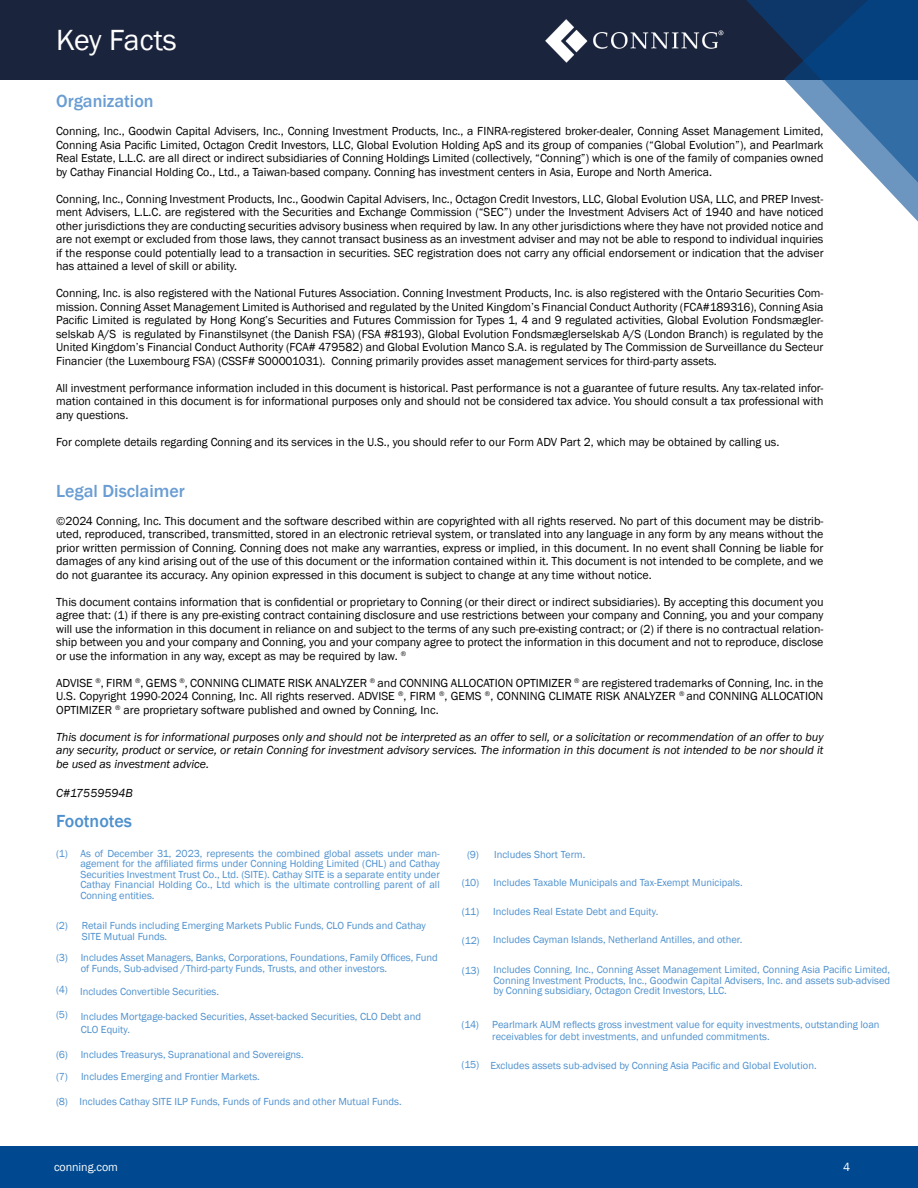
<style>
.page{position:relative;width:918px;height:1188px;background:#fff}
.page>*{position:absolute;margin:0;border:0;box-sizing:border-box;transform-origin:0 0}
.t1{font:30px "Franklin Gothic";letter-spacing:-.01em;color:#fff}
.t2{font:500 18px "Franklin Gothic";color:#699dd3}
.t3{font:500 18px "Franklin Gothic";letter-spacing:-.005em;color:#4d90cd}
.t4{font:12px/13.5px "Franklin Gothic";color:#000;text-align:justify}
.t5{font:italic 12px/13.5px "Franklin Gothic";color:#000;text-align:justify}
.t6{font:12px "Franklin Gothic";letter-spacing:-.005em;color:#fff}
.t7{font:10.5px/10.5px "Franklin Gothic";color:#4d90cd}
</style>
<div class="page">
<div style="left:0;top:0;width:918px;height:80px;background:#1b243d"></div>
<svg style="left:565px;top:0;width:219px;height:63px"></svg>
<svg style="left:784px;top:0;width:134px;height:222px"></svg>
<img style="left:545px;top:20px;width:178px;height:42px">
<div style="left:0;top:1147px;width:918px;height:41px;background:#004990"></div>
<h1 class="t1" style="left:56px;top:21px;width:122px">Key Facts</h1>
<h2 class="t2" style="left:56px;top:90px;width:99px">Organization</h2>
<p class="t4" style="left:56px;top:125px;width:769px">Conning, Inc., Goodwin Capital Advisers, Inc., Conning Investment Products, Inc., a FINRA-registered broker-dealer, Conning Asset Management Limited, Conning Asia Pacific Limited, Octagon Credit Investors, LLC, Global Evolution Holding ApS and its group of companies (“Global Evolution”), and Pearlmark Real Estate, L.L.C. are all direct or indirect subsidiaries of Conning Holdings Limited (collectively, “Conning”) which is one of the family of companies owned by Cathay Financial Holding Co., Ltd., a Taiwan-based company. Conning has investment centers in Asia, Europe and North America.</p>
<p class="t4" style="left:56px;top:192px;width:769px">Conning, Inc., Conning Investment Products, Inc., Goodwin Capital Advisers, Inc., Octagon Credit Investors, LLC, Global Evolution USA, LLC, and PREP Invest&shy;ment Advisers, L.L.C. are registered with the Securities and Exchange Commission (“SEC”) under the Investment Advisers Act of 1940 and have noticed other jurisdictions they are conducting securities advisory business when required by law. In any other jurisdictions where they have not provided notice and are not exempt or excluded from those laws, they cannot transact business as an investment adviser and may not be able to respond to individual inquiries if the response could potentially lead to a transaction in securities. SEC registration does not carry any official endorsement or indication that the adviser has attained a level of skill or ability.</p>
<p class="t4" style="left:56px;top:287px;width:769px">Conning, Inc. is also registered with the National Futures Association. Conning Investment Products, Inc. is also registered with the Ontario Securities Com&shy;mission. Conning Asset Management Limited is Authorised and regulated by the United Kingdom’s Financial Conduct Authority (FCA#189316), Conning Asia Pacific Limited is regulated by Hong Kong’s Securities and Futures Commission for Types 1, 4 and 9 regulated activities, Global Evolution Fondsmægler&shy;selskab A/S is regulated by Finanstilsynet (the Danish FSA) (FSA #8193), Global Evolution Fondsmæglerselskab A/S (London Branch) is regulated by the United Kingdom’s Financial Conduct Authority (FCA# 479582) and Global Evolution Manco S.A. is regulated by The Commission de Surveillance du Secteur Financier (the Luxembourg FSA) (CSSF# S00001031). Conning primarily provides asset management services for third-party assets.</p>
<p class="t4" style="left:56px;top:381px;width:769px">All investment performance information included in this document is historical. Past performance is not a guarantee of future results. Any tax-related infor&shy;mation contained in this document is for informational purposes only and should not be considered tax advice. You should consult a tax professional with any questions.</p>
<p class="t4" style="left:56px;top:436px;width:725px">For complete details regarding Conning and its services in the U.S., you should refer to our Form ADV Part 2, which may be obtained by calling us.</p>
<h2 class="t2" style="left:56px;top:480px;width:130px">Legal Disclaimer</h2>
<p class="t4" style="left:56px;top:514px;width:769px">©2024 Conning, Inc. This document and the software described within are copyrighted with all rights reserved. No part of this document may be distrib&shy;uted, reproduced, transcribed, transmitted, stored in an electronic retrieval system, or translated into any language in any form by any means without the prior written permission of Conning. Conning does not make any warranties, express or implied, in this document. In no event shall Conning be liable for damages of any kind arising out of the use of this document or the information contained within it. This document is not intended to be complete, and we do not guarantee its accuracy. Any opinion expressed in this document is subject to change at any time without notice.</p>
<p class="t4" style="left:56px;top:595px;width:769px">This document contains information that is confidential or proprietary to Conning (or their direct or indirect subsidiaries). By accepting this document you agree that: (1) if there is any pre-existing contract containing disclosure and use restrictions between your company and Conning, you and your company will use the information in this document in reliance on and subject to the terms of any such pre-existing contract; or (2) if there is no contractual relation&shy;ship between you and your company and Conning, you and your company agree to protect the information in this document and not to reproduce, disclose or use the information in any way, except as may be required by law. <sup>®</sup></p>
<p class="t4" style="left:56px;top:676px;width:769px">ADVISE <sup>®</sup>, FIRM <sup>®</sup>, GEMS <sup>®</sup>, CONNING CLIMATE RISK ANALYZER <sup>®</sup> and CONNING ALLOCATION OPTIMIZER <sup>®</sup> are registered trademarks of Conning, Inc. in the U.S. Copyright 1990-2024 Conning, Inc. All rights reserved. ADVISE <sup>®</sup>, FIRM <sup>®</sup>, GEMS <sup>®</sup>, CONNING CLIMATE RISK ANALYZER <sup>®</sup> and CONNING ALLOCATION OPTIMIZER <sup>®</sup> are proprietary software published and owned by Conning, Inc.</p>
<p class="t5" style="left:56px;top:730px;width:769px">This document is for informational purposes only and should not be interpreted as an offer to sell, or a solicitation or recommendation of an offer to buy any security, product or service, or retain Conning for investment advisory services. The information in this document is not intended to be nor should it be used as investment advice.</p>
<p class="t5" style="left:56px;top:786px;width:78px">C#17559594B</p>
<h2 class="t3" style="left:56px;top:810px;width:77px">Footnotes</h2>
<p class="t7" style="left:80px;top:848px;width:361px;text-align:justify">As of December 31, 2023, represents the combined global assets under man&shy;agement for the affiliated firms under Conning Holding Limited (CHL) and Cathay Securities Investment Trust Co., Ltd. (SITE). Cathay SITE is a separate entity under Cathay Financial Holding Co., Ltd which is the ultimate controlling parent of all Conning entities.</p>
<p class="t7" style="left:82px;top:921px;width:346px">Retail Funds including Emerging Markets Public Funds, CLO Funds and Cathay<br>SITE Mutual Funds.</p>
<p class="t7" style="left:81px;top:953px;width:359px">Includes Asset Managers, Banks, Corporations, Foundations, Family Offices, Fund of Funds, Sub-advised /Third-party Funds, Trusts, and other investors.</p>
<p class="t7" style="left:80px;top:986px;width:141px">Includes Convertible Securities.</p>
<p class="t7" style="left:56px;top:848px;width:13px">(1)</p>
<p class="t7" style="left:56px;top:920px;width:13px">(2)</p>
<p class="t7" style="left:56px;top:952px;width:13px">(3)</p>
<p class="t7" style="left:56px;top:984px;width:13px">(4)</p>
<p class="t7" style="left:56px;top:1010px;width:13px">(5)</p>
<p class="t7" style="left:56px;top:1044px;width:13px;line-height:22.2px">(6) (7)</p>
<p class="t7" style="left:81px;top:1049px;width:225px">Includes Treasurys, Supranational and Sovereigns.</p>
<p class="t7" style="left:56px;top:1097px;width:13px">(8)</p>
<p class="t7" style="left:81px;top:1011px;width:342px;line-height:12.6px">Includes Mortgage-backed Securities, Asset-backed Securities, CLO Debt and<br>CLO Equity.</p>
<p class="t7" style="left:81px;top:1072px;width:180px">Includes Emerging and Frontier Markets.</p>
<p class="t7" style="left:80px;top:1097px;width:324px">Includes Cathay SITE ILP Funds, Funds of Funds and other Mutual Funds.</p>
<p class="t7" style="left:467px;top:849px;width:13px">(9)</p>
<p class="t7" style="left:494px;top:850px;width:93px">Includes Short Term.</p>
<p class="t7" style="left:462px;top:877px;width:19px">(10)</p>
<p class="t7" style="left:494px;top:878px;width:251px">Includes Taxable Municipals and Tax-Exempt Municipals.</p>
<p class="t7" style="left:462px;top:906px;width:19px">(11)</p>
<p class="t7" style="left:493px;top:907px;width:167px">Includes Real Estate Debt and Equity.</p>
<p class="t7" style="left:462px;top:935px;width:19px">(12)</p>
<p class="t7" style="left:493px;top:935px;width:251px">Includes Cayman Islands, Netherland Antilles, and other.</p>
<p class="t7" style="left:462px;top:965px;width:19px">(13)</p>
<p class="t7" style="left:494px;top:965px;width:398px;text-align:justify">Includes Conning, Inc., Conning Asset Management Limited, Conning Asia Pacific Limited, Conning Investment Products, Inc., Goodwin Capital Advisers, Inc. and assets sub-advised by Conning subsidiary, Octagon Credit Investors, LLC.</p>
<p class="t7" style="left:462px;top:1019px;width:19px">(14)</p>
<p class="t7" style="left:492px;top:1018px;width:389px;line-height:12.6px">Pearlmark AUM reflects gross investment value for equity investments, outstanding loan receivables for debt investments, and unfunded commitments.</p>
<p class="t7" style="left:462px;top:1060px;width:19px">(15)</p>
<p class="t7" style="left:491px;top:1061px;width:328px">Excludes assets sub-advised by Conning Asia Pacific and Global Evolution.</p>
<p class="t6" style="left:54px;top:1159px;width:65px">conning.com</p>
<p class="t6" style="left:843px;top:1159px;width:9px">4</p>
</div>
